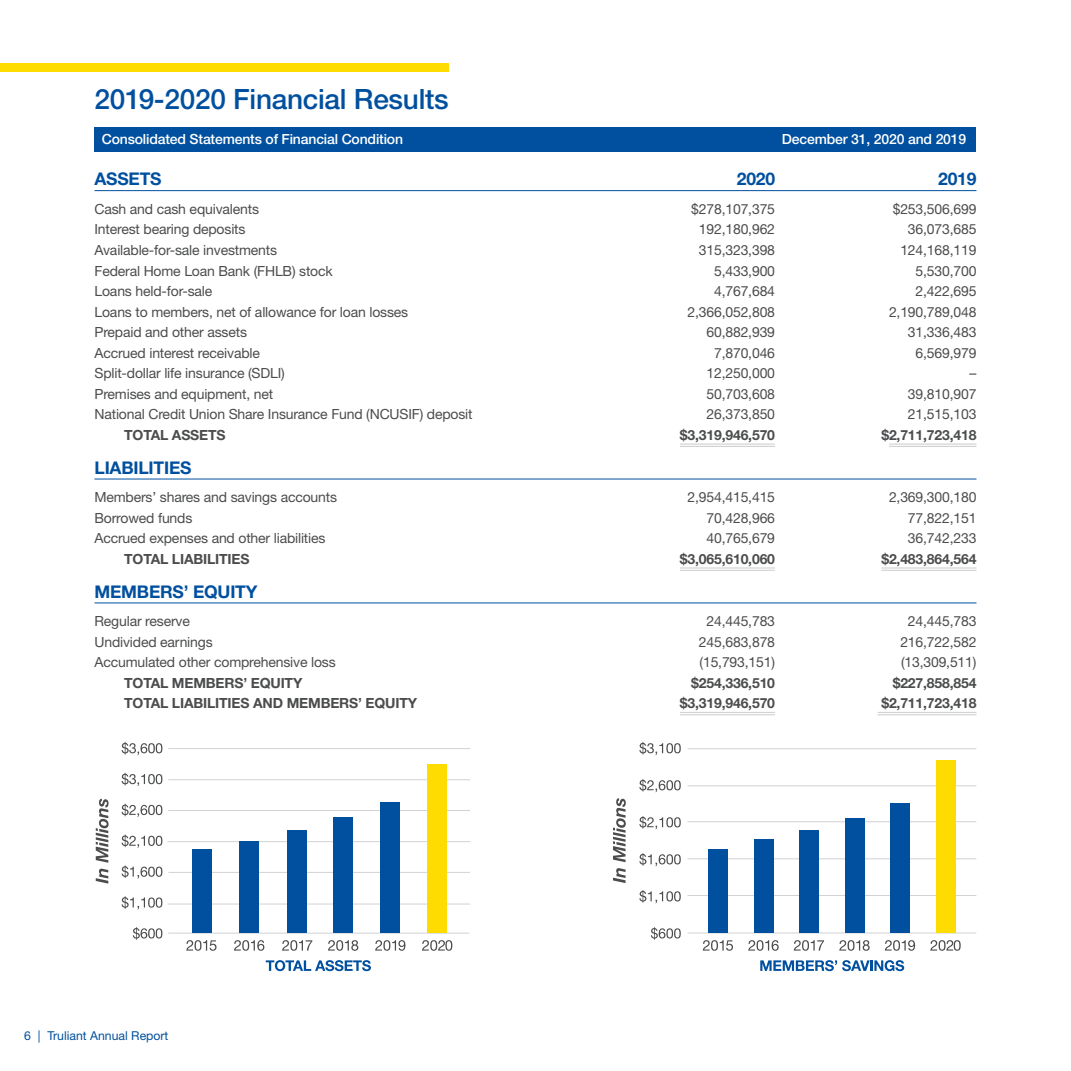
<style>
.page{position:relative;width:1071px;height:1071px;background:#fff}
.page>*{position:absolute;margin:0;border:0;box-sizing:border-box;transform-origin:0 0}
.t1{font:500 28px "Helvetica Neue LT Std";letter-spacing:-.01em;color:#01509f}
.t2{font:700 17.5px "Helvetica Neue LT Std";letter-spacing:-.01em;color:#01509f}
.t3{font:14px "Helvetica Neue LT Std";letter-spacing:-.01em;color:#4b4c4d}
.t4{font:700 14px "Helvetica Neue LT Std";letter-spacing:-.01em;color:#4b4c4d}
.t5{font:500 14px "Helvetica Neue LT Std";letter-spacing:-.01em;color:#fff}
.t6{font:12.25px "Helvetica Neue LT Std";color:#01509f}
</style>
<div class="page">
<hr style="left:94px;top:190px;width:882px;height:1px;background:#01509f">
<hr style="left:680px;top:444px;width:95px;height:1px;background:#d1d2d4">
<hr style="left:680px;top:446px;width:95px;height:1px;background:#d1d2d4">
<hr style="left:889px;top:444px;width:87px;height:1px;background:#d1d2d4">
<hr style="left:889px;top:446px;width:87px;height:1px;background:#d1d2d4">
<hr style="left:94px;top:479px;width:882px;height:1px;background:#01509f">
<hr style="left:680px;top:567px;width:95px;height:2px;background:#d1d2d4">
<hr style="left:680px;top:570px;width:95px;height:1px;background:#d1d2d4">
<hr style="left:881px;top:567px;width:96px;height:2px;background:#d1d2d4">
<hr style="left:881px;top:570px;width:96px;height:1px;background:#d1d2d4">
<hr style="left:94px;top:602px;width:882px;height:1px;background:#01509f">
<hr style="left:680px;top:712px;width:95px;height:1px;background:#d1d2d4">
<hr style="left:680px;top:714px;width:95px;height:1px;background:#d1d2d4">
<hr style="left:878px;top:712px;width:98px;height:1px;background:#d1d2d4">
<hr style="left:878px;top:714px;width:98px;height:1px;background:#d1d2d4">
<div style="left:94px;top:127px;width:882px;height:24px;background:#01509f"></div>
<div style="left:0;top:63px;width:449px;height:8px;background:#ffdc01"></div>
<svg style="left:703px;top:940px;width:30px;height:11px"></svg>
<svg style="left:748px;top:940px;width:31px;height:11px"></svg>
<svg style="left:794px;top:940px;width:30px;height:11px"></svg>
<svg style="left:839px;top:940px;width:31px;height:11px"></svg>
<svg style="left:885px;top:940px;width:30px;height:11px"></svg>
<svg style="left:930px;top:940px;width:31px;height:11px"></svg>
<svg style="left:760px;top:960px;width:144px;height:11px"></svg>
<svg style="left:613px;top:868px;width:13px;height:15px"></svg>
<svg style="left:613px;top:798px;width:13px;height:64px"></svg>
<svg style="left:651px;top:927px;width:30px;height:13px"></svg>
<svg style="left:639px;top:890px;width:42px;height:13px"></svg>
<svg style="left:639px;top:853px;width:42px;height:13px"></svg>
<svg style="left:639px;top:816px;width:42px;height:13px"></svg>
<svg style="left:639px;top:779px;width:42px;height:13px"></svg>
<svg style="left:639px;top:742px;width:42px;height:13px"></svg>
<hr style="left:688px;top:748px;width:288px;height:1px;background:#d1d2d4">
<hr style="left:688px;top:785px;width:288px;height:1px;background:#d1d2d4">
<hr style="left:688px;top:821px;width:288px;height:1px;background:#d1d2d4">
<hr style="left:688px;top:858px;width:288px;height:1px;background:#d1d2d4">
<hr style="left:688px;top:895px;width:288px;height:1px;background:#d1d2d4">
<hr style="left:688px;top:933px;width:288px;height:1px;background:#d1d2d4">
<div style="left:936px;top:760px;width:19px;height:173px;background:#ffdc01"></div>
<div style="left:890px;top:803px;width:20px;height:130px;background:#01509f"></div>
<div style="left:845px;top:818px;width:19px;height:115px;background:#01509f"></div>
<div style="left:799px;top:830px;width:20px;height:103px;background:#01509f"></div>
<div style="left:754px;top:839px;width:19px;height:94px;background:#01509f"></div>
<div style="left:708px;top:849px;width:20px;height:84px;background:#01509f"></div>
<svg style="left:266px;top:960px;width:105px;height:11px"></svg>
<svg style="left:96px;top:869px;width:12px;height:15px"></svg>
<svg style="left:96px;top:799px;width:13px;height:64px"></svg>
<svg style="left:133px;top:927px;width:29px;height:13px"></svg>
<svg style="left:122px;top:896px;width:40px;height:14px"></svg>
<svg style="left:122px;top:865px;width:40px;height:14px"></svg>
<svg style="left:122px;top:835px;width:40px;height:13px"></svg>
<svg style="left:122px;top:804px;width:40px;height:13px"></svg>
<svg style="left:122px;top:773px;width:40px;height:13px"></svg>
<svg style="left:122px;top:742px;width:40px;height:13px"></svg>
<hr style="left:168px;top:933px;width:302px;height:1px;background:#d1d2d4">
<hr style="left:168px;top:904px;width:302px;height:1px;background:#d1d2d4">
<hr style="left:168px;top:872px;width:302px;height:1px;background:#d1d2d4">
<hr style="left:168px;top:841px;width:302px;height:1px;background:#d1d2d4">
<hr style="left:168px;top:810px;width:302px;height:1px;background:#d1d2d4">
<hr style="left:168px;top:779px;width:302px;height:1px;background:#d1d2d4">
<hr style="left:168px;top:748px;width:302px;height:1px;background:#d1d2d4">
<svg style="left:422px;top:940px;width:30px;height:11px"></svg>
<div style="left:427px;top:764px;width:20px;height:169px;background:#ffdc01"></div>
<svg style="left:375px;top:940px;width:30px;height:11px"></svg>
<div style="left:381px;top:802px;width:19px;height:131px;background:#01509f"></div>
<svg style="left:328px;top:940px;width:30px;height:11px"></svg>
<div style="left:333px;top:817px;width:20px;height:116px;background:#01509f"></div>
<svg style="left:282px;top:940px;width:30px;height:11px"></svg>
<div style="left:288px;top:830px;width:19px;height:103px;background:#01509f"></div>
<svg style="left:234px;top:940px;width:30px;height:11px"></svg>
<div style="left:239px;top:841px;width:20px;height:92px;background:#01509f"></div>
<svg style="left:186px;top:940px;width:31px;height:11px"></svg>
<div style="left:192px;top:849px;width:19px;height:84px;background:#01509f"></div>
<h1 class="t1" style="left:94px;top:82px;width:356px">2019-2020 Financial Results</h1>
<p class="t5" style="left:102px;top:131px;width:303px">Consolidated Statements of Financial Condition</p>
<p class="t5" style="left:782px;top:131px;width:186px">December 31, 2020 and 2019</p>
<p class="t2" style="left:94px;top:168px;width:69px">ASSETS</p>
<p class="t2" style="left:737px;top:168px;width:40px">2020</p>
<p class="t2" style="left:938px;top:168px;width:40px">2019</p>
<p class="t3" style="left:94px;top:200px;width:166px">Cash and cash equivalents</p>
<p class="t3" style="left:691px;top:200px;width:85px">$278,107,375</p>
<p class="t3" style="left:893px;top:200px;width:85px">$253,506,699</p>
<p class="t3" style="left:94px;top:221px;width:153px">Interest bearing deposits</p>
<p class="t3" style="left:699px;top:221px;width:78px">192,180,962</p>
<p class="t3" style="left:908px;top:221px;width:70px">36,073,685</p>
<p class="t3" style="left:94px;top:241px;width:184px">Available-for-sale investments</p>
<p class="t3" style="left:699px;top:241px;width:78px">315,323,398</p>
<p class="t3" style="left:900px;top:241px;width:78px">124,168,119</p>
<p class="t3" style="left:94px;top:262px;width:240px">Federal Home Loan Bank (FHLB) stock</p>
<p class="t3" style="left:714px;top:262px;width:62px">5,433,900</p>
<p class="t3" style="left:916px;top:262px;width:62px">5,530,700</p>
<p class="t3" style="left:94px;top:282px;width:119px">Loans held-for-sale</p>
<p class="t3" style="left:714px;top:282px;width:62px">4,767,684</p>
<p class="t3" style="left:916px;top:282px;width:62px">2,422,695</p>
<p class="t3" style="left:94px;top:303px;width:315px">Loans to members, net of allowance for loan losses</p>
<p class="t3" style="left:688px;top:303px;width:89px">2,366,052,808</p>
<p class="t3" style="left:889px;top:303px;width:89px">2,190,789,048</p>
<p class="t3" style="left:94px;top:324px;width:154px">Prepaid and other assets</p>
<p class="t3" style="left:707px;top:324px;width:70px">60,882,939</p>
<p class="t3" style="left:908px;top:324px;width:70px">31,336,483</p>
<p class="t3" style="left:94px;top:344px;width:167px">Accrued interest receivable</p>
<p class="t3" style="left:714px;top:344px;width:62px">7,870,046</p>
<p class="t3" style="left:916px;top:344px;width:62px">6,569,979</p>
<p class="t3" style="left:94px;top:365px;width:192px">Split-dollar life insurance (SDLI)</p>
<p class="t3" style="left:707px;top:365px;width:70px">12,250,000</p>
<p class="t3" style="left:970px;top:365px;width:8px">–</p>
<p class="t3" style="left:94px;top:385px;width:180px">Premises and equipment, net</p>
<p class="t3" style="left:707px;top:385px;width:70px">50,703,608</p>
<p class="t3" style="left:908px;top:385px;width:70px">39,810,907</p>
<p class="t3" style="left:94px;top:406px;width:380px">National Credit Union Share Insurance Fund (NCUSIF) deposit</p>
<p class="t3" style="left:707px;top:406px;width:70px">26,373,850</p>
<p class="t3" style="left:908px;top:406px;width:70px">21,515,103</p>
<p class="t4" style="left:124px;top:426px;width:103px">TOTAL ASSETS</p>
<p class="t4" style="left:680px;top:426px;width:97px">$3,319,946,570</p>
<p class="t4" style="left:881px;top:426px;width:97px">$2,711,723,418</p>
<p class="t2" style="left:94px;top:457px;width:99px">LIABILITIES</p>
<p class="t3" style="left:94px;top:489px;width:244px">Members’ shares and savings accounts</p>
<p class="t3" style="left:688px;top:489px;width:89px">2,954,415,415</p>
<p class="t3" style="left:889px;top:489px;width:89px">2,369,300,180</p>
<p class="t3" style="left:94px;top:509px;width:99px">Borrowed funds</p>
<p class="t3" style="left:707px;top:509px;width:70px">70,428,966</p>
<p class="t3" style="left:908px;top:509px;width:70px">77,822,151</p>
<p class="t3" style="left:94px;top:530px;width:233px">Accrued expenses and other liabilities</p>
<p class="t3" style="left:707px;top:530px;width:70px">40,765,679</p>
<p class="t3" style="left:908px;top:530px;width:70px">36,742,233</p>
<p class="t4" style="left:124px;top:550px;width:127px">TOTAL LIABILITIES</p>
<p class="t4" style="left:680px;top:550px;width:97px">$3,065,610,060</p>
<p class="t4" style="left:881px;top:550px;width:97px">$2,483,864,564</p>
<p class="t2" style="left:94px;top:581px;width:164px">MEMBERS’ EQUITY</p>
<p class="t3" style="left:94px;top:612px;width:97px">Regular reserve</p>
<p class="t3" style="left:707px;top:612px;width:70px">24,445,783</p>
<p class="t3" style="left:908px;top:612px;width:70px">24,445,783</p>
<p class="t3" style="left:94px;top:633px;width:120px">Undivided earnings</p>
<p class="t3" style="left:699px;top:633px;width:78px">245,683,878</p>
<p class="t3" style="left:900px;top:633px;width:78px">216,722,582</p>
<p class="t3" style="left:94px;top:654px;width:243px">Accumulated other comprehensive loss</p>
<p class="t3" style="left:700px;top:654px;width:77px">(15,793,151)</p>
<p class="t3" style="left:901px;top:654px;width:77px">(13,309,511)</p>
<p class="t4" style="left:124px;top:674px;width:180px">TOTAL MEMBERS’ EQUITY</p>
<p class="t4" style="left:691px;top:674px;width:85px">$254,336,510</p>
<p class="t4" style="left:893px;top:674px;width:85px">$227,858,854</p>
<p class="t4" style="left:124px;top:695px;width:294px">TOTAL LIABILITIES AND MEMBERS’ EQUITY</p>
<p class="t4" style="left:680px;top:695px;width:97px">$3,319,946,570</p>
<p class="t4" style="left:881px;top:695px;width:97px">$2,711,723,418</p>
<p class="t6" style="left:24px;top:1028px;width:146px">6 | Truliant Annual Report</p>
</div>
